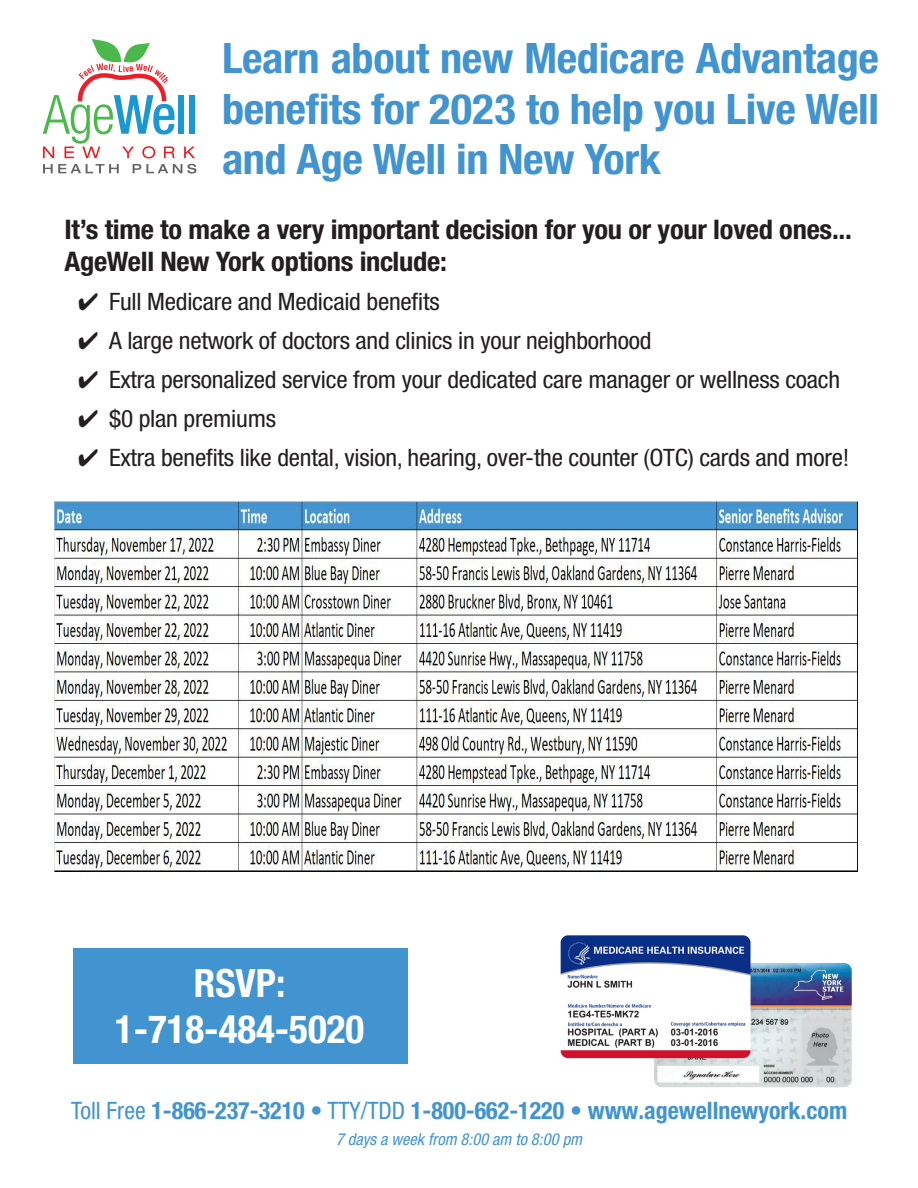
<style>
.page{position:relative;width:918px;height:1188px;background:#fff}
.page>*{position:absolute;margin:0;border:0;box-sizing:border-box;transform-origin:0 0}
.t1{font:700 condensed 42px/50.4px "Helvetica Neue LT Pro";letter-spacing:-.01em;color:#4194d0;text-align:justify;scale:1.06 1}
.t2{font:700 condensed 39px/46.8px "Helvetica Neue LT Pro";color:#fff;text-align:center}
.t3{font:700 condensed 27px/32.4px "Helvetica Neue LT Pro";letter-spacing:-.01em;color:#231f20;scale:1.06 1}
.t4{font:condensed 24px "Helvetica Neue LT Pro";letter-spacing:-.01em;color:#231f20;scale:1.06 1}
.t5{font:700 condensed 24px "Helvetica Neue LT Pro";color:#4194d0}
.t6{font:italic condensed 16.5px "Helvetica Neue LT Pro";color:#4194d0}
.s1{font-weight:400}
</style>
<div class="page">
<div style="left:178px;top:95px;width:6px;height:39px;background:#1b98d2"></div>
<div style="left:189px;top:95px;width:6px;height:39px;background:#1b98d2"></div>
<svg style="left:43px;top:39px;width:132px;height:119px"></svg>
<svg style="left:184px;top:147px;width:11px;height:11px"></svg>
<svg style="left:43px;top:164px;width:76px;height:9px"></svg>
<svg style="left:133px;top:164px;width:63px;height:10px"></svg>
<div style="left:73px;top:948px;width:335px;height:116px;background:#4194d0"></div>
<img style="left:654px;top:963px;width:198px;height:124px">
<div style="left:631px;top:969px;width:152px;height:101px;background:#231f20;opacity:.1"></div>
<img style="left:561px;top:935px;width:190px;height:123px">
<img style="left:55px;top:501px;width:802px;height:371px">
<p class="t1" style="left:222px;top:33px;width:621px">Learn about new Medicare Advantage benefits for 2023 to help you Live Well and Age Well in New York</p>
<p class="t3" style="left:64px;top:213px;width:744px">It’s time to make a very important decision for you or your loved ones...<br>AgeWell New York options include:</p>
<p class="t4" style="left:78px;top:288px;width:343px">✔ Full Medicare and Medicaid benefits</p>
<p class="t4" style="left:78px;top:327px;width:543px">✔ A large network of doctors and clinics in your neighborhood</p>
<p class="t4" style="left:78px;top:366px;width:721px">✔ Extra personalized service from your dedicated care manager or wellness coach</p>
<p class="t4" style="left:78px;top:405px;width:188px">✔ $0 plan premiums</p>
<p class="t4" style="left:78px;top:444px;width:729px">✔ Extra benefits like dental, vision, hearing, over-the counter (OTC) cards and more!</p>
<h2 class="t2" style="left:115px;top:959px;width:251px">RSVP:<br>1-718-484-5020</h2>
<p class="t5" style="left:71px;top:1096px;width:778px"><span class="s1">Toll Free</span> 1-866-237-3210 <span class="s1">• TTY/TDD</span> 1-800-662-1220 <span class="s1">•</span> www.agewellnewyork.com</p>
<p class="t6" style="left:336px;top:1129px;width:248px">7 days a week from 8:00 am to 8:00 pm</p>
</div>
